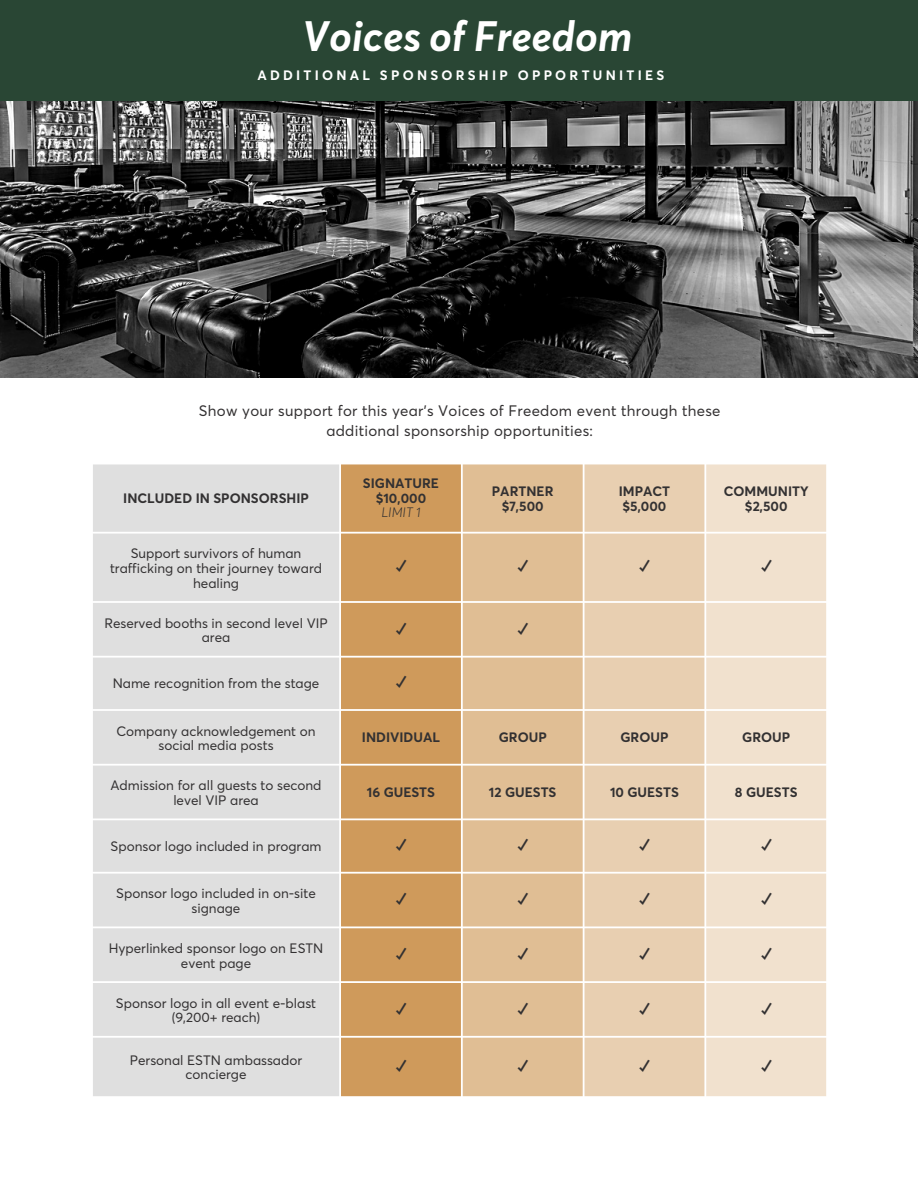
<style>
.page{position:relative;width:918px;height:1188px;background:#fff}
.page>*{position:absolute;margin:0;border:0;box-sizing:border-box;transform-origin:0 0}
.t1{font:italic 700 42px "Averta PE";color:#fff}
.t2{font:700 18px "Averta PE";color:#333132}
.t3{font:15px/20.2px "Averta PE";letter-spacing:.02em;color:#333132;text-align:center}
.t4{font:13.5px/14.7px "Averta PE";color:#333132;text-align:center}
.t5{font:700 13.5px/14.7px "Averta PE";color:#333132;text-align:center}
.t6{font:700 13.5px "Averta PE";letter-spacing:.24em;color:#fff}
.t7{font:italic 300 13.5px "Averta PE";color:#333132}
</style>
<div class="page">
<div style="left:0;top:0;width:918px;height:102px;background:#294634"></div>
<img style="left:0;top:101px;width:918px;height:277px">
<div style="left:93px;top:464px;width:246px;height:632px;background:#dfdfdf"></div>
<div style="left:341px;top:464px;width:120px;height:632px;background:#cf9a5b"></div>
<div style="left:463px;top:464px;width:120px;height:632px;background:#e0be94"></div>
<div style="left:585px;top:464px;width:119px;height:632px;background:#e8cfb1"></div>
<svg style="left:706px;top:464px;width:120px;height:632px;background:#f1e2d0"></svg>
<h1 class="t1" style="left:302px;top:10px;width:332px">Voices of Freedom</h1>
<p class="t6" style="left:257px;top:67px;width:408px">ADDITIONAL SPONSORSHIP OPPORTUNITIES</p>
<p class="t3" style="left:199px;top:400px;width:523px">Show your support for this year's Voices of Freedom event through these additional sponsorship opportunities:</p>
<p class="t5" style="left:123px;top:491px;width:187px">INCLUDED IN SPONSORSHIP</p>
<p class="t5" style="left:363px;top:476px;width:78px">SIGNATURE $10,000</p>
<p class="t7" style="left:381px;top:504px;width:41px">LIMIT 1</p>
<p class="t5" style="left:492px;top:484px;width:63px">PARTNER $7,500</p>
<p class="t5" style="left:619px;top:484px;width:53px;text-align:left">IMPACT $5,000</p>
<p class="t5" style="left:724px;top:484px;width:86px">COMMUNITY $2,500</p>
<p class="t4" style="left:110px;top:546px;width:214px">Support survivors of human trafficking on their journey toward healing</p>
<h2 class="t2" style="left:396px;top:556px;width:12px">✓</h2>
<h2 class="t2" style="left:518px;top:556px;width:12px">✓</h2>
<h2 class="t2" style="left:639px;top:556px;width:12px">✓</h2>
<h2 class="t2" style="left:761px;top:556px;width:12px">✓</h2>
<p class="t4" style="left:104px;top:615px;width:225px">Reserved booths in second level VIP area</p>
<h2 class="t2" style="left:396px;top:619px;width:12px">✓</h2>
<h2 class="t2" style="left:518px;top:619px;width:12px">✓</h2>
<p class="t4" style="left:113px;top:676px;width:208px">Name recognition from the stage</p>
<h2 class="t2" style="left:396px;top:673px;width:12px">✓</h2>
<p class="t4" style="left:117px;top:723px;width:201px">Company acknowledgement on social media posts</p>
<p class="t5" style="left:362px;top:730px;width:80px">INDIVIDUAL</p>
<p class="t5" style="left:499px;top:730px;width:50px">GROUP</p>
<p class="t5" style="left:620px;top:730px;width:50px">GROUP</p>
<p class="t5" style="left:742px;top:730px;width:50px">GROUP</p>
<p class="t4" style="left:111px;top:778px;width:213px">Admission for all guests to second level VIP area</p>
<p class="t5" style="left:367px;top:785px;width:70px">16 GUESTS</p>
<p class="t5" style="left:489px;top:785px;width:69px">12 GUESTS</p>
<p class="t5" style="left:610px;top:785px;width:70px">10 GUESTS</p>
<p class="t5" style="left:735px;top:785px;width:64px">8 GUESTS</p>
<p class="t4" style="left:111px;top:838px;width:212px">Sponsor logo included in program</p>
<h2 class="t2" style="left:396px;top:835px;width:12px">✓</h2>
<h2 class="t2" style="left:518px;top:835px;width:12px">✓</h2>
<h2 class="t2" style="left:639px;top:835px;width:12px">✓</h2>
<h2 class="t2" style="left:761px;top:835px;width:12px">✓</h2>
<p class="t4" style="left:116px;top:886px;width:201px">Sponsor logo included in on-site signage</p>
<h2 class="t2" style="left:396px;top:890px;width:12px">✓</h2>
<h2 class="t2" style="left:518px;top:890px;width:12px">✓</h2>
<h2 class="t2" style="left:639px;top:890px;width:12px">✓</h2>
<h2 class="t2" style="left:761px;top:890px;width:12px">✓</h2>
<p class="t4" style="left:109px;top:941px;width:216px">Hyperlinked sponsor logo on ESTN event page</p>
<h2 class="t2" style="left:396px;top:944px;width:12px">✓</h2>
<h2 class="t2" style="left:518px;top:944px;width:12px">✓</h2>
<h2 class="t2" style="left:639px;top:944px;width:12px">✓</h2>
<h2 class="t2" style="left:761px;top:944px;width:12px">✓</h2>
<p class="t4" style="left:116px;top:996px;width:202px">Sponsor logo in all event e-blast (9,200+ reach)</p>
<h2 class="t2" style="left:396px;top:999px;width:12px">✓</h2>
<h2 class="t2" style="left:518px;top:999px;width:12px">✓</h2>
<h2 class="t2" style="left:639px;top:999px;width:12px">✓</h2>
<h2 class="t2" style="left:761px;top:999px;width:12px">✓</h2>
<p class="t4" style="left:130px;top:1052px;width:174px">Personal ESTN ambassador concierge</p>
<h2 class="t2" style="left:396px;top:1056px;width:12px">✓</h2>
<h2 class="t2" style="left:518px;top:1056px;width:12px">✓</h2>
<h2 class="t2" style="left:639px;top:1056px;width:12px">✓</h2>
<h2 class="t2" style="left:761px;top:1056px;width:12px">✓</h2>
</div>
